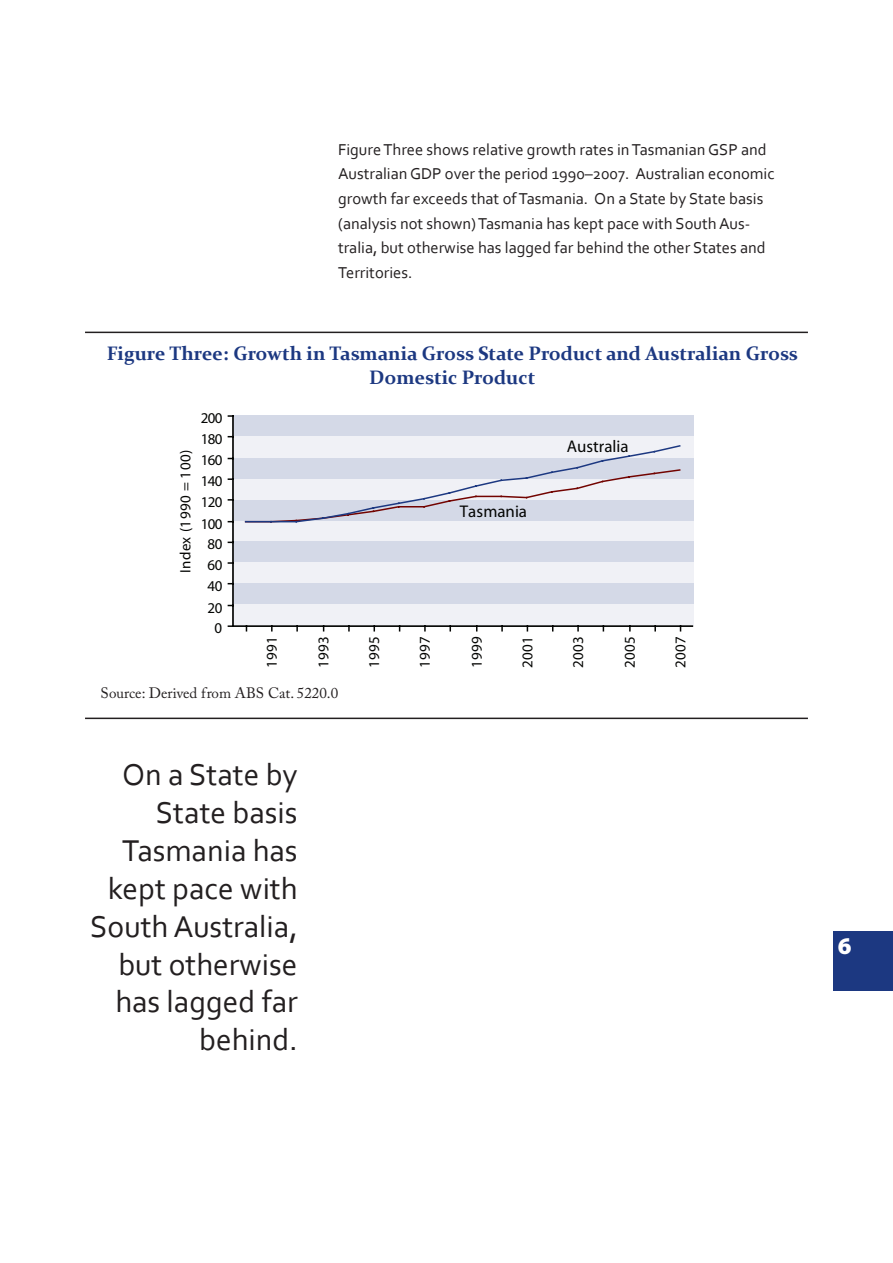
<style>
.page{position:relative;width:893px;height:1263px;background:#fff}
.page>*{position:absolute;margin:0;border:0;box-sizing:border-box;transform-origin:0 0}
.Breakout{font:31.5px/37.8px "Corbel";color:#231f20;text-align:right}
.t1{font:900 24px "Myriad Pro";color:#fff}
.t2{font:700 19.5px/23.4px "Constantia";color:#1c3881;text-align:center}
.t3{font:16.95px "Myriad Pro";color:#040503}
.Normal_Text{font:16.5px/24.6px "Corbel";color:#231f20}
.t4{font:15px "Myriad Pro";letter-spacing:.04em;color:#040503}
.t5{font:15px "Adobe Caslon Pro";color:#231f20}
</style>
<div class="page">
<div style="left:833px;top:931px;width:60px;height:60px;background:#1c3881"></div>
<div style="left:232px;top:421px;width:461px;height:205px;background:#f0f1f6"></div>
<div style="left:234px;top:584px;width:460px;height:20px;background:#d4d9e7"></div>
<div style="left:234px;top:542px;width:460px;height:20px;background:#d4d9e7"></div>
<div style="left:234px;top:500px;width:460px;height:20px;background:#d4d9e7"></div>
<div style="left:234px;top:458px;width:460px;height:20px;background:#d4d9e7"></div>
<div style="left:234px;top:415px;width:460px;height:21px;background:#d4d9e7"></div>
<hr style="left:232px;top:416px;width:2px;height:210px;background:#040503">
<hr style="left:233px;top:625px;width:459px;height:2px;background:#040503">
<svg style="left:244px;top:445px;width:437px;height:78px"></svg>
<hr style="left:85px;top:332px;width:723px;height:1px;background:#231f20">
<hr style="left:85px;top:718px;width:723px;height:1px;background:#231f20">
<p class="Normal_Text" style="left:338px;top:137px;width:438px">Figure Three shows relative growth rates in Tasmanian GSP and Australian GDP over the period 1990–2007. Australian economic growth far exceeds that of Tasmania. On a State by State basis (analysis not shown) Tasmania has kept pace with South Aus&shy;tralia, but otherwise has lagged far behind the other States and Territories.</p>
<p class="t2" style="left:107px;top:341px;width:692px">Figure Three: Growth in Tasmania Gross State Product and Australian Gross<br>Domestic Product</p>
<p class="t4" style="left:176px;top:573px;width:125px;rotate:-90deg">Index (1990 = 100)</p>
<p class="t4" style="left:201px;top:409px;width:23px">200</p>
<p class="t4" style="left:201px;top:429px;width:23px">180</p>
<p class="t4" style="left:201px;top:451px;width:23px">160</p>
<p class="t4" style="left:201px;top:472px;width:23px">140</p>
<p class="t4" style="left:201px;top:493px;width:23px">120</p>
<p class="t4" style="left:201px;top:514px;width:23px">100</p>
<p class="t4" style="left:208px;top:535px;width:16px">80</p>
<p class="t4" style="left:208px;top:556px;width:16px">60</p>
<p class="t4" style="left:208px;top:576px;width:16px">40</p>
<p class="t4" style="left:208px;top:598px;width:16px">20</p>
<p class="t4" style="left:215px;top:619px;width:9px">0</p>
<p class="t3" style="left:460px;top:500px;width:69px">Tasmania</p>
<p class="t3" style="left:567px;top:436px;width:63px">Australia</p>
<p class="t4" style="left:263px;top:668px;width:34px;rotate:-90deg">1991</p>
<p class="t4" style="left:314px;top:668px;width:34px;rotate:-90deg">1993</p>
<p class="t4" style="left:365px;top:668px;width:34px;rotate:-90deg">1995</p>
<p class="t4" style="left:416px;top:668px;width:34px;rotate:-90deg">1997</p>
<p class="t4" style="left:467px;top:668px;width:34px;rotate:-90deg">1999</p>
<p class="t4" style="left:518px;top:668px;width:34px;rotate:-90deg">2001</p>
<p class="t4" style="left:569px;top:668px;width:34px;rotate:-90deg">2003</p>
<p class="t4" style="left:621px;top:668px;width:34px;rotate:-90deg">2005</p>
<p class="t4" style="left:671px;top:668px;width:34px;rotate:-90deg">2007</p>
<p class="t5" style="left:101px;top:683px;width:239px">Source: Derived from ABS Cat. 5220.0</p>
<p class="Breakout" style="left:90px;top:755px;width:209px">On a State by<br>State basis<br>Tasmania has kept pace with<br>South Australia, but otherwise has lagged far behind.</p>
<h2 class="t1" style="left:838px;top:929px;width:15px">6</h2>
</div>
